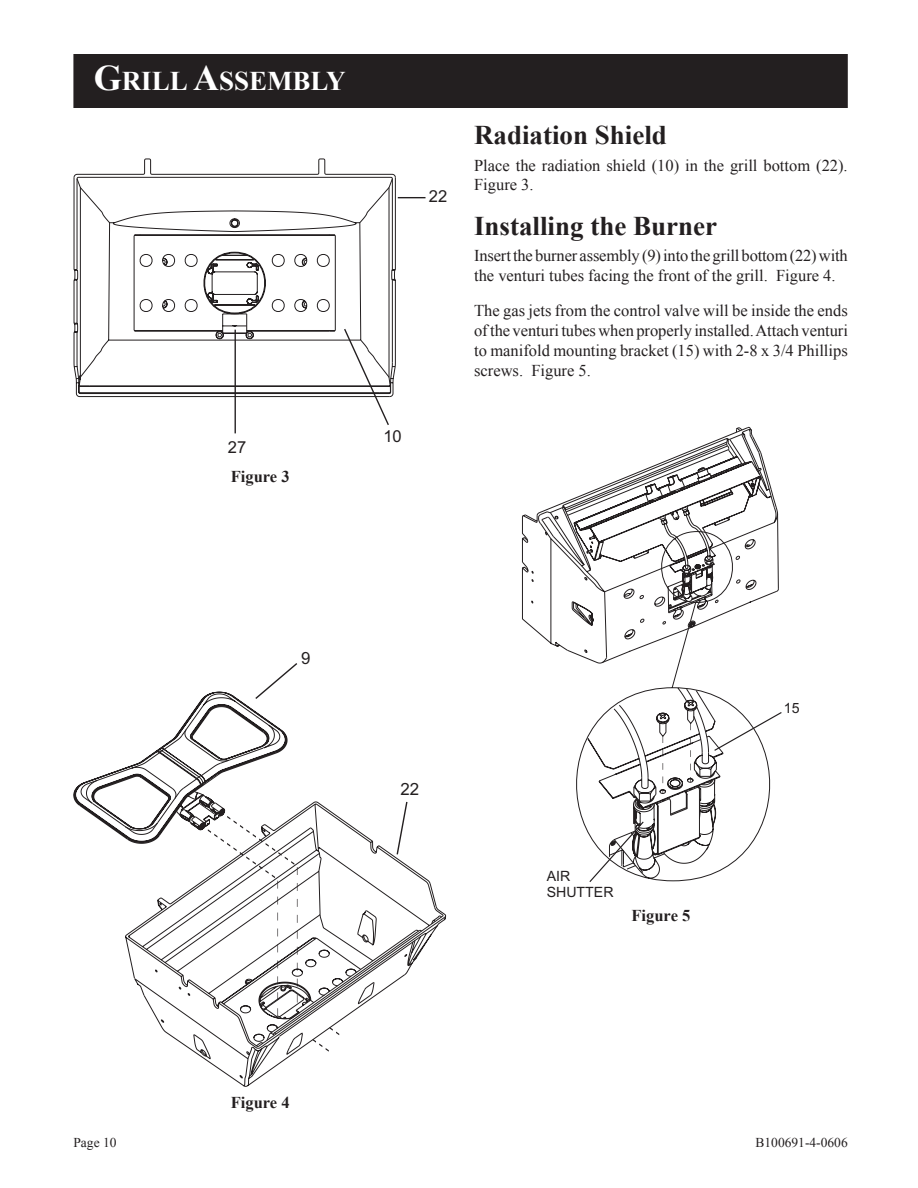
<style>
.page{position:relative;width:918px;height:1188px;background:#fff}
.page>*{position:absolute;margin:0;border:0;box-sizing:border-box;transform-origin:0 0}
.t1{font:700 27px "Times New Roman";color:#231f20}
.t2{font:700 27px "Times New Roman";color:#fff}
.t3{font:16.8px "Arial";color:#231f20}
.t4{font:16.5px/19.8px "Times New Roman";color:#231f20}
.t5{font:700 16.5px "Times New Roman";color:#231f20}
.t6{font:16.5px "Arial";color:#231f20}
.t7{font:14.1px/15.8px "Arial";color:#231f20}
.t8{font:13.5px "Times New Roman";color:#231f20}
.s1{font-size:36px}
</style>
<div class="page">
<svg style="left:522px;top:427px;width:260px;height:455px"></svg>
<div style="left:74px;top:55px;width:773px;height:52px;background:#231f20"></div>
<div style="left:73px;top:54px;width:775px;height:54px;border:2px solid #231f20"></div>
<svg style="left:198px;top:1055px;width:94px;height:32px"></svg>
<svg style="left:73px;top:785px;width:373px;height:187px"></svg>
<svg style="left:408px;top:785px;width:23px;height:101px"></svg>
<svg style="left:79px;top:663px;width:329px;height:392px"></svg>
<svg style="left:73px;top:367px;width:136px;height:30px"></svg>
<svg style="left:209px;top:385px;width:25px;height:12px"></svg>
<svg style="left:73px;top:158px;width:323px;height:209px"></svg>
<svg style="left:234px;top:196px;width:192px;height:238px"></svg>
<h1 class="t2" style="left:94px;top:63px;width:253px"><span class="s1">G</span>RILL <span class="s1">A</span>SSEMBLY</h1>
<p class="t6" style="left:228px;top:437px;width:20px">27</p>
<p class="t5" style="left:231px;top:465px;width:60px">Figure 3</p>
<p class="t6" style="left:383px;top:425px;width:20px">10</p>
<p class="t6" style="left:429px;top:185px;width:20px">22</p>
<h1 class="t1" style="left:474px;top:116px;width:194px">Radiation Shield</h1>
<p class="t4" style="left:474px;top:155px;width:375px">Place the radiation shield (10) in the grill bottom (22).<br>Figure 3.</p>
<h1 class="t1" style="left:474px;top:207px;width:245px">Installing the Burner</h1>
<p class="t4" style="left:474px;top:246px;width:375px">Insert the burner assembly (9) into the grill bottom (22) with the venturi tubes facing the front of the grill. Figure 4.</p>
<p class="t4" style="left:474px;top:301px;width:375px;text-align:justify">The gas jets from the control valve will be inside the ends of the venturi tubes when properly installed. Attach venturi to manifold mounting bracket (15) with 2-8 x 3/4 Phillips screws. Figure 5.</p>
<p class="t3" style="left:301px;top:647px;width:11px">9</p>
<p class="t3" style="left:401px;top:779px;width:20px">22</p>
<p class="t7" style="left:547px;top:870px;width:68px">AIR<br>SHUTTER</p>
<p class="t5" style="left:632px;top:904px;width:60px">Figure 5</p>
<p class="t7" style="left:784px;top:702px;width:17px">15</p>
<p class="t5" style="left:231px;top:1091px;width:60px">Figure 4</p>
<p class="t8" style="left:73px;top:1133px;width:45px">Page 10</p>
<p class="t8" style="left:756px;top:1133px;width:94px">B100691-4-0606</p>
</div>
